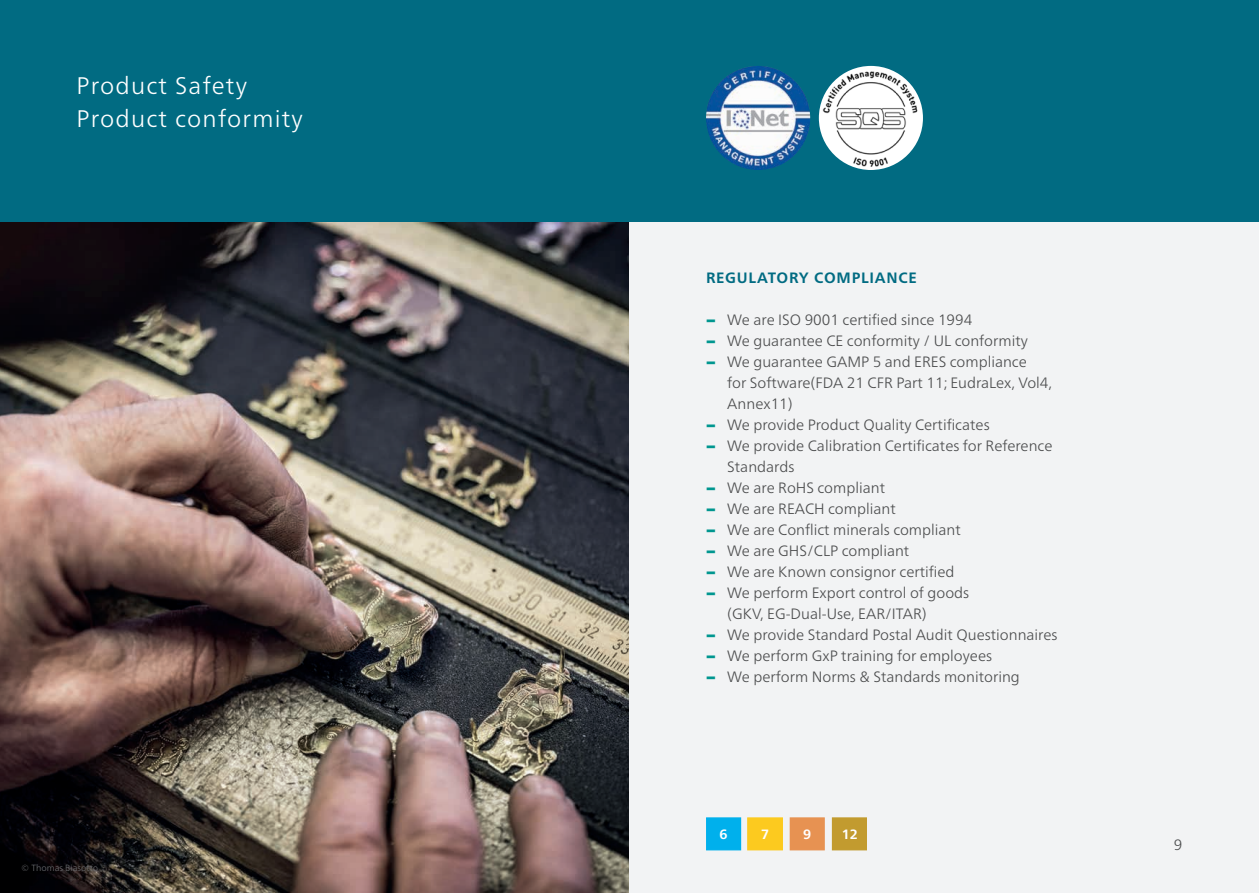
<style>
.page{position:relative;width:1259px;height:893px;background:#fff}
.page>*{position:absolute;margin:0;border:0;box-sizing:border-box;transform-origin:0 0}
.t1{font:300 24px/33px "Neue Frutiger World";letter-spacing:.05em;color:#fff}
.t2{font:300 15px "Neue Frutiger World";color:#4b4c4d}
.t3{font:700 15px "Neue Frutiger World";letter-spacing:.05em;color:#016b82}
.t4{font:700 13.5px "Neue Frutiger World";color:#fff}
.t5{font:300 9px "Neue Frutiger World";color:#6c6d70}
.s1{font-family:"Neue Frutiger World Xtra Blk";font-weight:400;color:#00968f}
</style>
<div class="page">
<div style="left:0;top:0;width:1259px;height:223px;background:#016b82"></div>
<img style="left:0;top:223px;width:629px;height:670px">
<div style="left:629px;top:223px;width:630px;height:670px;background:#f2f3f4"></div>
<img style="left:706px;top:66px;width:104px;height:104px;border-radius:52px">
<img style="left:819px;top:66px;width:104px;height:104px;border-radius:52px">
<div style="left:832px;top:817px;width:35px;height:33px;background:#c29b2f;border:1px solid #c29b2f"></div>
<div style="left:706px;top:817px;width:35px;height:33px;background:#00b0ec;border:1px solid #00b0ec"></div>
<div style="left:747px;top:817px;width:36px;height:33px;background:#fcca1f;border:1px solid #fcca1f"></div>
<div style="left:789px;top:817px;width:36px;height:33px;background:#e79252;border:1px solid #e79252"></div>
<h1 class="t1" style="left:77px;top:70px;width:228px">Product Safety<br>Product conformity</h1>
<p class="t5" style="left:21px;top:861px;width:79px">© Thomas Biasotto</p>
<p class="t3" style="left:706px;top:265px;width:212px">REGULATORY COMPLIANCE</p>
<p class="t2" style="left:706px;top:308px;width:268px"><span class="s1">−</span> We are ISO 9001 certified since 1994</p>
<p class="t2" style="left:706px;top:329px;width:323px"><span class="s1">−</span> We guarantee CE conformity / UL conformity</p>
<p class="t2" style="left:706px;top:350px;width:322px"><span class="s1">−</span> We guarantee GAMP 5 and ERES compliance</p>
<p class="t2" style="left:727px;top:371px;width:326px">for Software(FDA 21 CFR Part 11; EudraLex, Vol4,</p>
<p class="t2" style="left:727px;top:392px;width:67px">Annex11)</p>
<p class="t2" style="left:706px;top:413px;width:285px"><span class="s1">−</span> We provide Product Quality Certificates</p>
<p class="t2" style="left:706px;top:434px;width:348px"><span class="s1">−</span> We provide Calibration Certificates for Reference</p>
<p class="t2" style="left:727px;top:455px;width:69px">Standards</p>
<p class="t2" style="left:706px;top:476px;width:180px"><span class="s1">−</span> We are RoHS compliant</p>
<p class="t2" style="left:706px;top:497px;width:191px"><span class="s1">−</span> We are REACH compliant</p>
<p class="t2" style="left:706px;top:518px;width:256px"><span class="s1">−</span> We are Conflict minerals compliant</p>
<p class="t2" style="left:706px;top:539px;width:205px"><span class="s1">−</span> We are GHS/CLP compliant</p>
<p class="t2" style="left:706px;top:560px;width:250px"><span class="s1">−</span> We are Known consignor certified</p>
<p class="t2" style="left:706px;top:581px;width:265px"><span class="s1">−</span> We perform Export control of goods</p>
<p class="t2" style="left:727px;top:602px;width:201px">(GKV, EG-Dual-Use, EAR/ITAR)</p>
<p class="t2" style="left:706px;top:623px;width:353px"><span class="s1">−</span> We provide Standard Postal Audit Questionnaires</p>
<p class="t2" style="left:706px;top:644px;width:288px"><span class="s1">−</span> We perform GxP training for employees</p>
<p class="t2" style="left:706px;top:665px;width:315px"><span class="s1">−</span> We perform Norms &amp; Standards monitoring</p>
<p class="t4" style="left:719px;top:822px;width:10px">6</p>
<p class="t4" style="left:761px;top:822px;width:10px">7</p>
<p class="t4" style="left:803px;top:822px;width:10px">9</p>
<p class="t4" style="left:841px;top:822px;width:18px">12</p>
<p class="t2" style="left:1173px;top:833px;width:10px">9</p>
</div>
